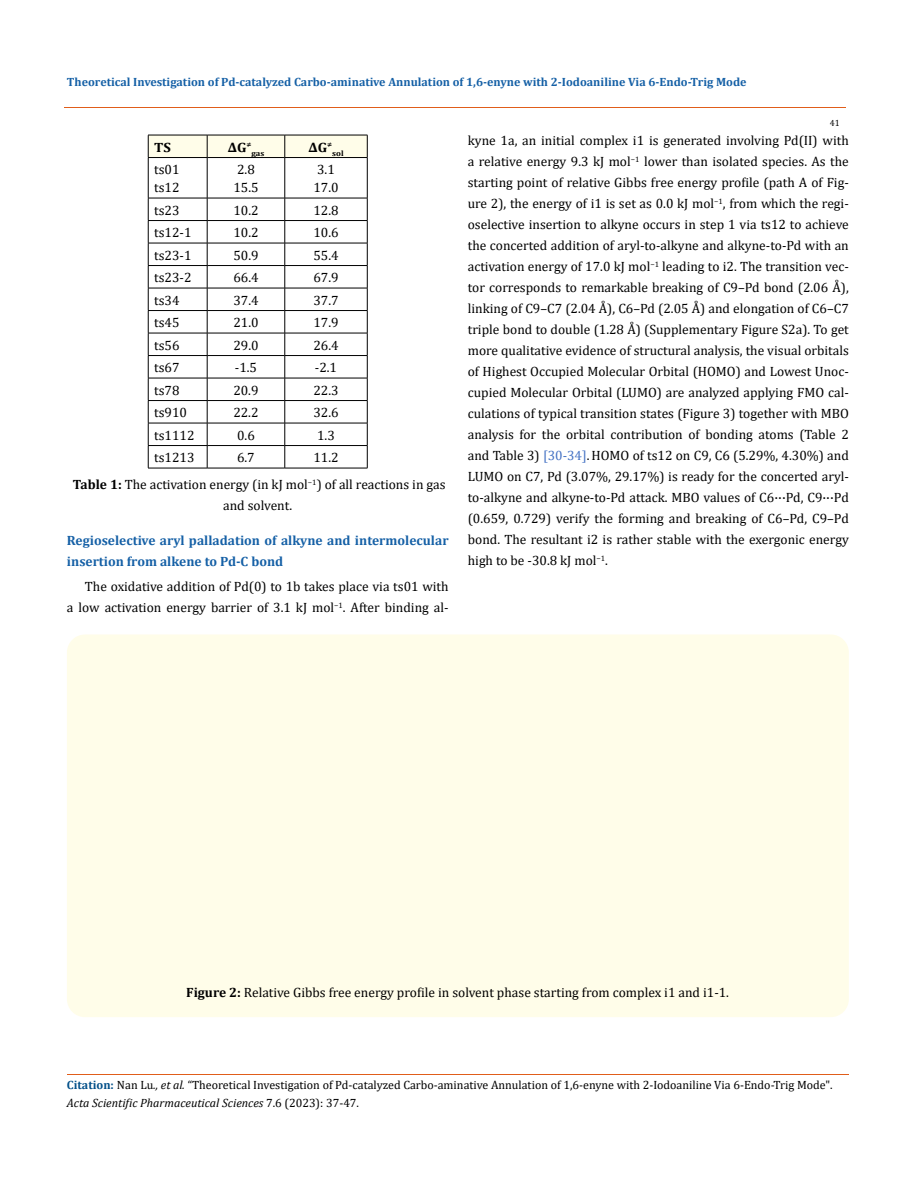
<style>
.page{position:relative;width:917px;height:1188px;background:#fff}
.page>*{position:absolute;margin:0;border:0;box-sizing:border-box;transform-origin:0 0}
.t1{font:13.5px/21px "Cambria";color:#000}
.t2{font:700 13.5px/21px "Cambria";color:#1560a6}
.t3{font:700 13.5px "Cambria";color:#000;scale:1.08 1}
.t4{font:12px/18px "Cambria";color:#000}
.t5{font:700 12px "Cambria";color:#1560a6}
.t6{font:9px "Cambria";color:#000}
.t7{font:700 7.8px "Cambria";color:#000;scale:1.08 1}
.s1{font-weight:700}
.s2{color:#4472c4}
.s3{font-weight:700;color:#035089}
.s4{font-style:italic}
</style>
<div class="page">
<svg style="left:148px;top:135px;width:220px;height:23px;background:#f4f2df"></svg>
<hr style="left:148px;top:157px;width:59px;height:1px;background:#000">
<hr style="left:148px;top:158px;width:1px;height:40px;background:#000">
<hr style="left:207px;top:157px;width:78px;height:1px;background:#000">
<hr style="left:207px;top:158px;width:1px;height:40px;background:#000">
<hr style="left:285px;top:157px;width:82px;height:1px;background:#000">
<hr style="left:284px;top:158px;width:1px;height:40px;background:#000">
<hr style="left:367px;top:158px;width:1px;height:40px;background:#000">
<hr style="left:148px;top:198px;width:59px;height:1px;background:#000">
<hr style="left:207px;top:198px;width:78px;height:1px;background:#000">
<hr style="left:285px;top:198px;width:82px;height:1px;background:#000">
<hr style="left:148px;top:220px;width:59px;height:1px;background:#000">
<hr style="left:207px;top:220px;width:78px;height:1px;background:#000">
<hr style="left:285px;top:220px;width:82px;height:1px;background:#000">
<hr style="left:148px;top:243px;width:59px;height:1px;background:#000">
<hr style="left:207px;top:243px;width:78px;height:1px;background:#000">
<hr style="left:285px;top:243px;width:82px;height:1px;background:#000">
<hr style="left:148px;top:265px;width:59px;height:1px;background:#000">
<hr style="left:207px;top:265px;width:78px;height:1px;background:#000">
<hr style="left:285px;top:265px;width:82px;height:1px;background:#000">
<hr style="left:148px;top:288px;width:59px;height:1px;background:#000">
<hr style="left:207px;top:288px;width:78px;height:1px;background:#000">
<hr style="left:285px;top:288px;width:82px;height:1px;background:#000">
<hr style="left:148px;top:310px;width:59px;height:1px;background:#000">
<hr style="left:207px;top:310px;width:78px;height:1px;background:#000">
<hr style="left:285px;top:310px;width:82px;height:1px;background:#000">
<hr style="left:148px;top:333px;width:59px;height:1px;background:#000">
<hr style="left:207px;top:333px;width:78px;height:1px;background:#000">
<hr style="left:285px;top:333px;width:82px;height:1px;background:#000">
<hr style="left:148px;top:355px;width:59px;height:1px;background:#000">
<hr style="left:207px;top:355px;width:78px;height:1px;background:#000">
<hr style="left:285px;top:355px;width:82px;height:1px;background:#000">
<hr style="left:148px;top:378px;width:59px;height:1px;background:#000">
<hr style="left:207px;top:378px;width:78px;height:1px;background:#000">
<hr style="left:285px;top:378px;width:82px;height:1px;background:#000">
<hr style="left:148px;top:400px;width:59px;height:1px;background:#000">
<hr style="left:207px;top:400px;width:78px;height:1px;background:#000">
<hr style="left:285px;top:400px;width:82px;height:1px;background:#000">
<hr style="left:148px;top:423px;width:59px;height:1px;background:#000">
<hr style="left:207px;top:423px;width:78px;height:1px;background:#000">
<hr style="left:285px;top:423px;width:82px;height:1px;background:#000">
<hr style="left:148px;top:445px;width:59px;height:1px;background:#000">
<svg style="left:148px;top:198px;width:1px;height:270px"></svg>
<hr style="left:207px;top:445px;width:78px;height:1px;background:#000">
<svg style="left:207px;top:198px;width:1px;height:270px"></svg>
<hr style="left:285px;top:445px;width:82px;height:1px;background:#000">
<svg style="left:284px;top:198px;width:1px;height:270px"></svg>
<svg style="left:367px;top:198px;width:1px;height:270px"></svg>
<hr style="left:148px;top:468px;width:59px;height:1px;background:#000">
<hr style="left:207px;top:468px;width:78px;height:1px;background:#000">
<hr style="left:285px;top:468px;width:82px;height:1px;background:#000">
<div style="left:67px;top:634px;width:781px;height:383px;background:#fffde9;border-radius:18px"></div>
<hr style="left:64px;top:108px;width:781px;height:1px;background:#e05d1a">
<hr style="left:67px;top:1074px;width:781px;height:1px;background:#e05d1a">
<p class="t5" style="left:67px;top:73px;width:681px">Theoretical Investigation of Pd-catalyzed Carbo-aminative Annulation of 1,6-enyne with 2-Iodoaniline Via 6-Endo-Trig Mode</p>
<p class="t6" style="left:829px;top:118px;width:11px">41</p>
<p class="t3" style="left:154px;top:137px;width:17px">TS</p>
<p class="t3" style="left:228px;top:137px;width:24px">ΔG<sup>≠</sup></p>
<p class="t7" style="left:251px;top:148px;width:13px">gas</p>
<p class="t3" style="left:308px;top:137px;width:24px">ΔG<sup>≠</sup></p>
<p class="t7" style="left:332px;top:148px;width:12px">sol</p>
<p class="t1" style="left:154px;top:160px;width:27px;line-height:18px">ts01 ts12</p>
<p class="t1" style="left:233px;top:160px;width:27px;line-height:18px">2.8<br>15.5</p>
<p class="t1" style="left:313px;top:160px;width:27px;line-height:18px">3.1<br>17.0</p>
<p class="t1" style="left:154px;top:199px;width:27px">ts23</p>
<p class="t1" style="left:233px;top:199px;width:27px">10.2</p>
<p class="t1" style="left:313px;top:199px;width:27px">12.8</p>
<p class="t1" style="left:154px;top:222px;width:39px">ts12-1</p>
<p class="t1" style="left:233px;top:222px;width:27px">10.2</p>
<p class="t1" style="left:313px;top:222px;width:27px">10.6</p>
<p class="t1" style="left:154px;top:244px;width:39px">ts23-1</p>
<p class="t1" style="left:233px;top:244px;width:27px">50.9</p>
<p class="t1" style="left:313px;top:244px;width:27px">55.4</p>
<p class="t1" style="left:154px;top:267px;width:39px">ts23-2</p>
<p class="t1" style="left:233px;top:267px;width:27px">66.4</p>
<p class="t1" style="left:313px;top:267px;width:27px">67.9</p>
<p class="t1" style="left:154px;top:289px;width:27px">ts34</p>
<p class="t1" style="left:233px;top:289px;width:27px">37.4</p>
<p class="t1" style="left:313px;top:289px;width:27px">37.7</p>
<p class="t1" style="left:154px;top:312px;width:27px">ts45</p>
<p class="t1" style="left:233px;top:312px;width:27px">21.0</p>
<p class="t1" style="left:313px;top:312px;width:27px">17.9</p>
<p class="t1" style="left:154px;top:334px;width:27px">ts56</p>
<p class="t1" style="left:233px;top:334px;width:27px">29.0</p>
<p class="t1" style="left:313px;top:334px;width:27px">26.4</p>
<p class="t1" style="left:154px;top:357px;width:27px">ts67</p>
<p class="t1" style="left:235px;top:357px;width:24px">-1.5</p>
<p class="t1" style="left:315px;top:357px;width:24px">-2.1</p>
<p class="t1" style="left:154px;top:379px;width:27px">ts78</p>
<p class="t1" style="left:233px;top:379px;width:27px">20.9</p>
<p class="t1" style="left:313px;top:379px;width:27px">22.3</p>
<p class="t1" style="left:154px;top:402px;width:34px">ts910</p>
<p class="t1" style="left:233px;top:402px;width:27px">22.2</p>
<p class="t1" style="left:313px;top:402px;width:27px">32.6</p>
<p class="t1" style="left:154px;top:424px;width:42px">ts1112</p>
<p class="t1" style="left:237px;top:424px;width:19px">0.6</p>
<p class="t1" style="left:317px;top:424px;width:19px">1.3</p>
<p class="t1" style="left:154px;top:447px;width:42px">ts1213</p>
<p class="t1" style="left:237px;top:447px;width:19px">6.7</p>
<p class="t1" style="left:73px;top:444px;width:374px;line-height:27.2px;text-indent:240px">11.2<br><span class="s1">Table 1:</span> The activation energy (in kJ mol<sup>−1</sup>) of all reactions in gas</p>
<p class="t1" style="left:223px;top:495px;width:71px">and solvent.</p>
<p class="t2" style="left:67px;top:529px;width:383px">Regioselective aryl palladation of alkyne and intermolecular insertion from alkene to Pd-C bond</p>
<p class="t1" style="left:67px;top:576px;width:383px;text-align:right">The oxidative addition of Pd(0) to 1b takes place via ts01 with<br>a low activation energy barrier of 3.1 kJ mol<sup>−1</sup>. After binding al-</p>
<p class="t1" style="left:468px;top:130px;width:382px;text-align:justify">kyne 1a, an initial complex i1 is generated involving Pd(II) with a relative energy 9.3 kJ mol<sup>−1</sup> lower than isolated species. As the starting point of relative Gibbs free energy profile (path A of Fig&shy;ure 2), the energy of i1 is set as 0.0 kJ mol<sup>−1</sup>, from which the regi&shy;oselective insertion to alkyne occurs in step 1 via ts12 to achieve the concerted addition of aryl-to-alkyne and alkyne-to-Pd with an activation energy of 17.0 kJ mol<sup>−1</sup> leading to i2. The transition vec&shy;tor corresponds to remarkable breaking of C9–Pd bond (2.06 Å), linking of C9–C7 (2.04 Å), C6–Pd (2.05 Å) and elongation of C6–C7 triple bond to double (1.28 Å) (Supplementary Figure S2a). To get more qualitative evidence of structural analysis, the visual orbitals of Highest Occupied Molecular Orbital (HOMO) and Lowest Unoc&shy;cupied Molecular Orbital (LUMO) are analyzed applying FMO cal&shy;culations of typical transition states (Figure 3) together with MBO analysis for the orbital contribution of bonding atoms (Table 2 and Table 3) <span class="s2">[30-34]</span>.HOMO of ts12 on C9, C6 (5.29%, 4.30%) and LUMO on C7, Pd (3.07%, 29.17%) is ready for the concerted aryl&shy;to-alkyne and alkyne-to-Pd attack. MBO values of C6···Pd, C9···Pd (0.659, 0.729) verify the forming and breaking of C6–Pd, C9–Pd bond. The resultant i2 is rather stable with the exergonic energy high to be -30.8 kJ mol<sup>−1</sup>.</p>
<p class="t1" style="left:186px;top:982px;width:544px"><span class="s1">Figure 2:</span> Relative Gibbs free energy profile in solvent phase starting from complex i1 and i1-1.</p>
<p class="t4" style="left:67px;top:1076px;width:767px"><span class="s3">Citation:</span> Nan Lu<span class="s4">., et al.</span> “Theoretical Investigation of Pd-catalyzed Carbo-aminative Annulation of 1,6-enyne with 2-Iodoaniline Via 6-Endo-Trig Mode".<br><span class="s4">Acta Scientific Pharmaceutical Sciences</span> 7.6 (2023): 37-47.</p>
</div>
